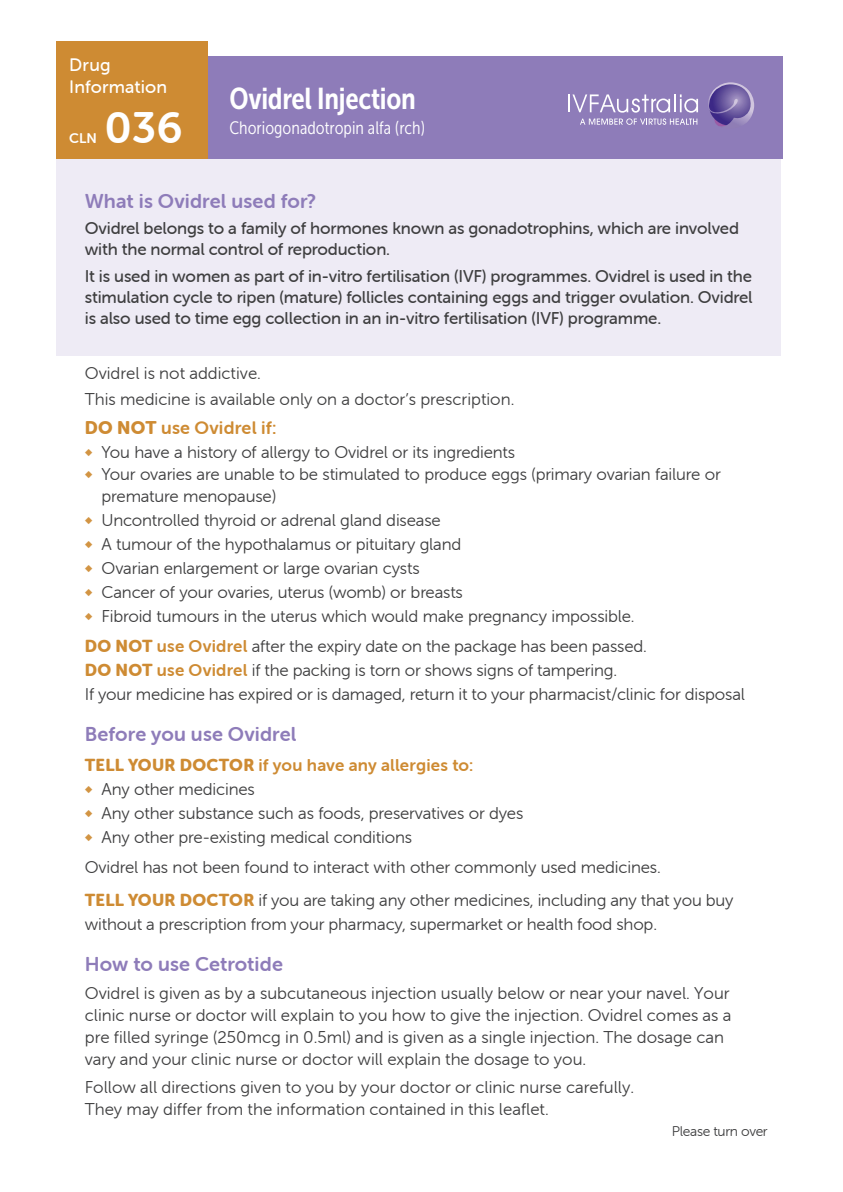
<style>
.page{position:relative;width:843px;height:1192px;background:#fff}
.page>*{position:absolute;margin:0;border:0;box-sizing:border-box;transform-origin:0 0}
.t1{font:44px "Museo Sans Rounded 700";color:#fff}
.t2{font:30px "Museo Sans Cond 700";letter-spacing:-.01em;color:#fff}
.t3{font:20px "Museo Sans Rounded 700";letter-spacing:.005em;color:#8e7cb9}
.t4{font:18px "Museo Sans Cond 300";color:#fff}
.t5{font:18px "Museo Sans Rounded 700";letter-spacing:.01em;color:#ce8b33}
.t6{font:18px/22px "Museo Sans Rounded 500";letter-spacing:.01em;color:#fff}
.t7{font:17px/22px "Museo Sans Rounded 300";letter-spacing:-.01em;color:#3e3e3f}
.t8{font:17px/21px "Museo Sans Rounded 500";letter-spacing:-.01em;color:#3e3e3f}
.t9{font:17px "Museo Sans Rounded 700";letter-spacing:.01em;color:#ce8b33}
.t10{font:14px "Museo Sans Rounded 300";letter-spacing:-.025em;color:#3e3e3f}
.t11{font:14px "Museo Sans Rounded 700";color:#fff}
.s1{font-family:"Museo Sans Rounded 900"}
.s2{color:#d29443}
.s3{font-family:"Museo Sans Rounded 900";color:#ce8b33}
.s4{font-family:"Museo Sans Rounded 700";color:#ce8b33}
</style>
<div class="page">
<div style="left:56px;top:158px;width:724px;height:197px;background:#eeebf5"></div>
<div style="left:205px;top:56px;width:577px;height:102px;background:#8e7cb9"></div>
<div style="left:56px;top:41px;width:152px;height:117px;background:#ce8b33"></div>
<svg style="left:708px;top:82px;width:46px;height:45px"></svg>
<svg style="left:568px;top:94px;width:130px;height:31px"></svg>
<p class="t6" style="left:69px;top:54px;width:99px">Drug<br>Information</p>
<p class="t11" style="left:69px;top:130px;width:29px">CLN</p>
<h1 class="t1" style="left:104px;top:103px;width:80px">036</h1>
<h2 class="t2" style="left:229px;top:81px;width:188px">Ovidrel Injection</h2>
<p class="t4" style="left:229px;top:118px;width:197px">Choriogonadotropin alfa (rch)</p>
<p class="t3" style="left:85px;top:189px;width:233px">What is Ovidrel used for?</p>
<p class="t8" style="left:85px;top:218px;width:655px">Ovidrel belongs to a family of hormones known as gonadotrophins, which are involved with the normal control of reproduction.</p>
<p class="t8" style="left:85px;top:266px;width:669px;text-align:justify">It is used in women as part of in-vitro fertilisation (IVF) programmes. Ovidrel is used in the stimulation cycle to ripen (mature) follicles containing eggs and trigger ovulation. Ovidrel is also used to time egg collection in an in-vitro fertilisation (IVF) programme.</p>
<p class="t7" style="left:85px;top:360px;width:431px;line-height:26px">Ovidrel is not addictive.<br>This medicine is available only on a doctor’s prescription.</p>
<p class="t5" style="left:85px;top:418px;width:193px"><span class="s1">DO NOT</span> use Ovidrel if:</p>
<p class="t7" style="left:85px;top:441px;width:432px"><span class="s2">◆</span> You have a history of allergy to Ovidrel or its ingredients</p>
<p class="t7" style="left:102px;top:463px;width:620px;text-indent:-17px"><span class="s2">◆</span> Your ovaries are unable to be stimulated to produce eggs (primary ovarian failure or premature menopause)</p>
<p class="t7" style="left:85px;top:509px;width:357px"><span class="s2">◆</span> Uncontrolled thyroid or adrenal gland disease</p>
<p class="t7" style="left:85px;top:533px;width:378px"><span class="s2">◆</span> A tumour of the hypothalamus or pituitary gland</p>
<p class="t7" style="left:85px;top:557px;width:336px"><span class="s2">◆</span> Ovarian enlargement or large ovarian cysts</p>
<p class="t7" style="left:85px;top:581px;width:379px"><span class="s2">◆</span> Cancer of your ovaries, uterus (womb) or breasts</p>
<p class="t7" style="left:85px;top:601px;width:563px;line-height:29.6px"><span class="s2">◆</span> Fibroid tumours in the uterus which would make pregnancy impossible.<br><span class="s3">DO NOT</span> <span class="s4">use Ovidrel</span> after the expiry date on the package has been passed.</p>
<p class="t7" style="left:85px;top:658px;width:661px;line-height:24px"><span class="s3">DO NOT</span> <span class="s4">use Ovidrel</span> if the packing is torn or shows signs of tampering.<br>If your medicine has expired or is damaged, return it to your pharmacist/clinic for disposal</p>
<p class="t3" style="left:85px;top:723px;width:213px">Before you use Ovidrel</p>
<p class="t9" style="left:85px;top:755px;width:390px"><span class="s1">TELL YOUR DOCTOR</span> if you have any allergies to:</p>
<p class="t7" style="left:85px;top:778px;width:172px"><span class="s2">◆</span> Any other medicines</p>
<p class="t7" style="left:85px;top:802px;width:440px"><span class="s2">◆</span> Any other substance such as foods, preservatives or dyes</p>
<p class="t7" style="left:85px;top:822px;width:577px;line-height:29.6px"><span class="s2">◆</span> Any other pre-existing medical conditions<br>Ovidrel has not been found to interact with other commonly used medicines.</p>
<p class="t7" style="left:85px;top:888px;width:650px;line-height:24px"><span class="s3">TELL YOUR DOCTOR</span> if you are taking any other medicines, including any that you buy without a prescription from your pharmacy, supermarket or health food shop.</p>
<p class="t3" style="left:85px;top:953px;width:200px">How to use Cetrotide</p>
<p class="t7" style="left:85px;top:982px;width:648px">Ovidrel is given as by a subcutaneous injection usually below or near your navel. Your clinic nurse or doctor will explain to you how to give the injection. Ovidrel comes as a pre filled syringe (250mcg in 0.5ml) and is given as a single injection. The dosage can vary and your clinic nurse or doctor will explain the dosage to you.</p>
<p class="t7" style="left:85px;top:1075px;width:550px">Follow all directions given to you by your doctor or clinic nurse carefully.<br>They may differ from the information contained in this leaflet.</p>
<p class="t10" style="left:672px;top:1122px;width:97px">Please turn over</p>
</div>
